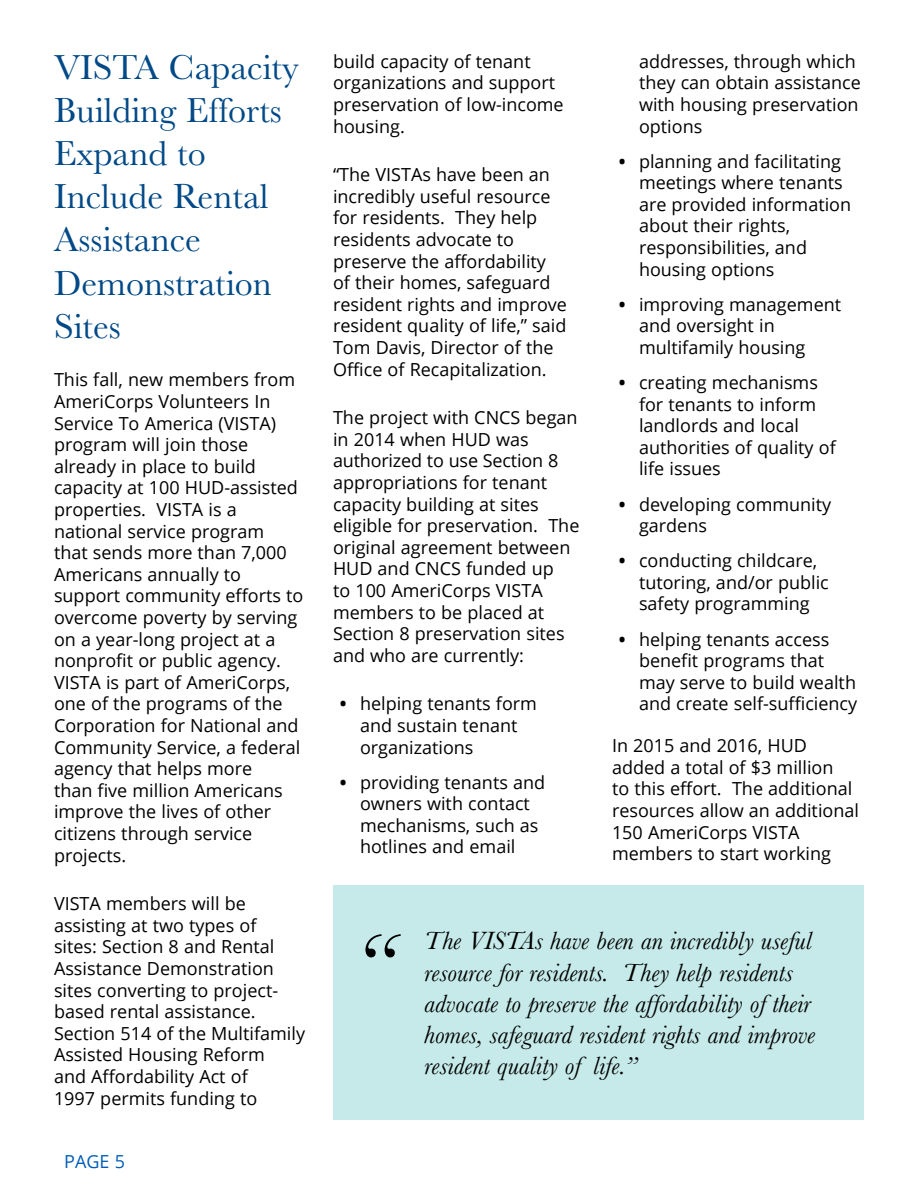
<style>
.page{position:relative;width:918px;height:1188px;background:#fff}
.page>*{position:absolute;margin:0;border:0;box-sizing:border-box;transform-origin:0 0}
.t1{font:italic 86.55px "Baskerville MT Std";color:#000}
.t2{font:36px/43.2px "Baskerville MT Std";color:#004987}
.t3{font:italic 25.95px/31.2px "Baskerville MT Std";color:#000}
.t4{font:18px/21.6px "Open Sans";color:#000}
.t5{font:18px "Open Sans";color:#005db9}
.s1{font-weight:700}
</style>
<div class="page">
<div style="left:333px;top:886px;width:531px;height:234px;background:#c5eae9"></div>
<h2 class="t2" style="left:54px;top:45px;width:246px">VISTA Capacity<br>Building Efforts<br>Expand to<br>Include Rental<br>Assistance<br>Demonstration<br>Sites</h2>
<p class="t4" style="left:54px;top:369px;width:251px">This fall, new members from<br>AmeriCorps Volunteers In<br>Service To America (VISTA) program will join those already in place to build capacity at 100 HUD-assisted properties. VISTA is a national service program<br>that sends more than 7,000<br>Americans annually to support community efforts to overcome poverty by serving on a year-long project at a nonprofit or public agency.<br>VISTA is part of AmeriCorps, one of the programs of the<br>Corporation for National and<br>Community Service, a federal agency that helps more<br>than five million Americans improve the lives of other citizens through service projects.</p>
<p class="t4" style="left:54px;top:892px;width:253px">VISTA members will be assisting at two types of<br>sites: Section 8 and Rental<br>Assistance Demonstration sites converting to project&shy;based rental assistance.<br>Section 514 of the Multifamily<br>Assisted Housing Reform<br>and Affordability Act of<br>1997 permits funding to</p>
<p class="t5" style="left:64px;top:1149px;width:62px">PAGE 5</p>
<p class="t4" style="left:333px;top:50px;width:232px">build capacity of tenant organizations and support preservation of low-income housing.</p>
<p class="t4" style="left:333px;top:163px;width:236px">“The VISTAs have been an incredibly useful resource for residents. They help residents advocate to preserve the affordability of their homes, safeguard resident rights and improve resident quality of life,” said<br>Tom Davis, Director of the<br>Office of Recapitalization.</p>
<p class="t4" style="left:333px;top:406px;width:248px">The project with CNCS began in 2014 when HUD was authorized to use Section 8 appropriations for tenant capacity building at sites eligible for preservation. The original agreement between<br>HUD and CNCS funded up<br>to 100 AmeriCorps VISTA members to be placed at<br>Section 8 preservation sites and who are currently:</p>
<p class="t4" style="left:360px;top:693px;width:179px;text-indent:-20px"><span class="s1">•</span> helping tenants form and sustain tenant organizations</p>
<p class="t4" style="left:360px;top:771px;width:187px;text-indent:-20px"><span class="s1">•</span> providing tenants and owners with contact mechanisms, such as hotlines and email</p>
<p class="t4" style="left:639px;top:50px;width:223px">addresses, through which they can obtain assistance with housing preservation options</p>
<p class="t4" style="left:639px;top:150px;width:214px;text-indent:-20px"><span class="s1">•</span> planning and facilitating meetings where tenants are provided information about their rights, responsibilities, and housing options</p>
<p class="t4" style="left:639px;top:293px;width:204px;text-indent:-20px"><span class="s1">•</span> improving management and oversight in multifamily housing</p>
<p class="t4" style="left:639px;top:371px;width:198px;text-indent:-20px"><span class="s1">•</span> creating mechanisms for tenants to inform landlords and local authorities of quality of life issues</p>
<p class="t4" style="left:639px;top:493px;width:194px;text-indent:-20px"><span class="s1">•</span> developing community gardens</p>
<p class="t4" style="left:639px;top:549px;width:191px;text-indent:-20px"><span class="s1">•</span> conducting childcare, tutoring, and/or public safety programming</p>
<p class="t4" style="left:639px;top:628px;width:220px;text-indent:-20px"><span class="s1">•</span> helping tenants access benefit programs that may serve to build wealth and create self-sufficiency</p>
<p class="t4" style="left:612px;top:734px;width:249px">In 2015 and 2016, HUD added a total of $3 million<br>to this effort. The additional resources allow an additional<br>150 AmeriCorps VISTA members to start working</p>
<h1 class="t1" style="left:352px;top:912px;width:41px">“</h1>
<h3 class="t3" style="left:424px;top:925px;width:392px">The VISTAs have been an incredibly useful resource for residents. They help residents advocate to preserve the affordability of their homes, safeguard resident rights and improve resident quality of life.”</h3>
</div>
